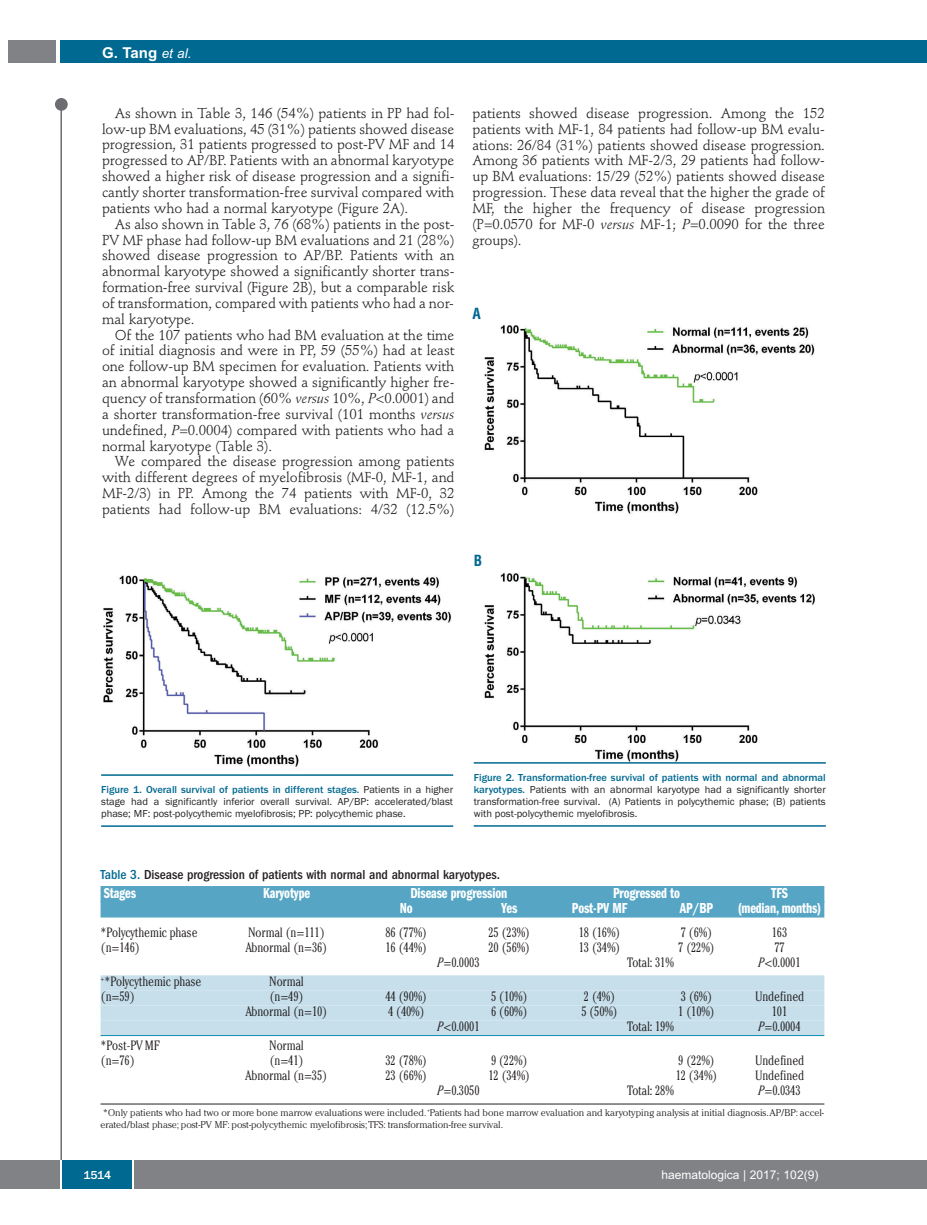
<style>
.page{position:relative;width:927px;height:1225px;background:#fff}
.page>*{position:absolute;margin:0;border:0;box-sizing:border-box;transform-origin:0 0}
.t1{font:15px "Franklin Gothic Demi Cmpr";letter-spacing:-.01em;color:#fff}
.t2{font:700 15px "Arial";color:#fff}
.t3{font:700 condensed 15px "Helvetica";color:#006991}
.t4{font:14.25px/15.9px "Stempel Schneidler";letter-spacing:-.005em;color:#231f20;text-align:justify}
.t5{font:300 condensed 13.5px "Cheltenham";letter-spacing:-.01em;color:#231f20}
.t6{font:500 condensed 13.5px "Franklin Gothic";color:#231f20}
.t7{font:12px "Arial";color:#fff}
.t8{font:500 12px "Franklin Gothic";color:#fff}
.t9{font:10.5px/12px "Franklin Gothic";color:#231f20;text-align:justify}
.t10{font:300 9.75px/12px "Cheltenham";color:#231f20}
.s1{font-weight:400;font-style:italic;font-size:13.5px}
.s2{font-style:italic}
.s3{font-weight:500;color:#006991}
.s4{color:#006991}
</style>
<div class="page">
<div style="left:911px;top:40px;width:16px;height:22px;background:#006991"></div>
<div style="left:910px;top:1160px;width:17px;height:28px;background:#808285"></div>
<div style="left:55px;top:98px;width:13px;height:13px;background:#6c6d70;border-radius:50%"></div>
<hr style="left:60px;top:101px;width:2px;height:1061px;background:#6c6d70">
<div style="left:60px;top:40px;width:852px;height:22px;background:#006991"></div>
<div style="left:9px;top:40px;width:47px;height:22px;background:#808285"></div>
<div style="left:0;top:1160px;width:911px;height:28px;background:#808285"></div>
<div style="left:62px;top:1160px;width:71px;height:28px;background:#006991"></div>
<hr style="left:60px;top:1160px;width:2px;height:28px;background:#fff">
<svg style="left:133px;top:1160px;width:1px;height:28px"></svg>
<div style="left:101px;top:886px;width:723px;height:16px;background:#56a5c4"></div>
<div style="left:101px;top:901px;width:723px;height:16px;background:#56a5c4"></div>
<div style="left:101px;top:975px;width:723px;height:15px;background:#c6dfeb"></div>
<div style="left:101px;top:990px;width:723px;height:15px;background:#c6dfeb"></div>
<div style="left:101px;top:1005px;width:723px;height:15px;background:#c6dfeb"></div>
<div style="left:101px;top:1020px;width:723px;height:15px;background:#c6dfeb"></div>
<hr style="left:101px;top:1035px;width:723px;height:1px;background:#0d8aaf">
<hr style="left:101px;top:1103px;width:723px;height:1px;background:#231f20">
<img style="left:104px;top:575px;width:347px;height:193px">
<hr style="left:101px;top:774px;width:352px;height:2px;background:#006991">
<hr style="left:101px;top:825px;width:352px;height:2px;background:#006991">
<img style="left:475px;top:325px;width:349px;height:439px">
<hr style="left:474px;top:762px;width:352px;height:1px;background:#006991">
<hr style="left:474px;top:825px;width:352px;height:1px;background:#006991">
<p class="t2" style="left:102px;top:44px;width:91px">G. Tang <span class="s1">et al.</span></p>
<p class="t4" style="left:102px;top:106px;width:354px;text-indent:13px">As shown in Table 3, 146 (54%) patients in PP had fol&shy;low-up BM evaluations, 45 (31%) patients showed disease progression, 31 patients progressed to post-PV MF and 14 progressed to AP/BP. Patients with an abnormal karyotype showed a higher risk of disease progression and a signifi&shy;cantly shorter transformation-free survival compared with patients who had a normal karyotype (Figure 2A).</p>
<p class="t4" style="left:102px;top:217px;width:354px;text-indent:13px">As also shown in Table 3, 76 (68%) patients in the post-PV MF phase had follow-up BM evaluations and 21 (28%) showed disease progression to AP/BP. Patients with an abnormal karyotype showed a significantly shorter trans&shy;formation-free survival (Figure 2B), but a comparable risk of transformation, compared with patients who had a nor&shy;mal karyotype.</p>
<p class="t4" style="left:102px;top:328px;width:354px;text-indent:13px">Of the 107 patients who had BM evaluation at the time of initial diagnosis and were in PP, 59 (55%) had at least one follow-up BM specimen for evaluation. Patients with an abnormal karyotype showed a significantly higher fre&shy;quency of transformation (60% <span class="s2">versus</span> 10%, <span class="s2">P</span>&lt;0.0001) and a shorter transformation-free survival (101 months <span class="s2">versus </span>undefined, <span class="s2">P</span>=0.0004) compared with patients who had a normal karyotype (Table 3).</p>
<p class="t4" style="left:102px;top:455px;width:354px;text-indent:13px">We compared the disease progression among patients with different degrees of myelofibrosis (MF-0, MF-1, and MF-2/3) in PP. Among the 74 patients with MF-0, 32 patients had follow-up BM evaluations: 4/32 (12.5%)</p>
<p class="t4" style="left:472px;top:106px;width:354px">patients showed disease progression. Among the 152 patients with MF-1, 84 patients had follow-up BM evalu&shy;ations: 26/84 (31%) patients showed disease progression.<br>Among 36 patients with MF-2/3, 29 patients had follow&shy;up BM evaluations: 15/29 (52%) patients showed disease progression. These data reveal that the higher the grade of MF, the higher the frequency of disease progression (P=0.0570 for MF-0 <span class="s2">versus</span> MF-1; <span class="s2">P</span>=0.0090 for the three groups).</p>
<p class="t3" style="left:473px;top:305px;width:10px">A</p>
<p class="t3" style="left:474px;top:552px;width:10px">B</p>
<p class="t9" style="left:101px;top:783px;width:354px"><span class="s3">Figure 1. Overall survival of patients in different stages.</span> Patients in a higher stage had a significantly inferior overall survival. AP/BP: accelerated/blast phase; MF: post-polycythemic myelofibrosis; PP: polycythemic phase.</p>
<p class="t9" style="left:474px;top:771px;width:354px"><span class="s3">Figure 2. Transformation-free survival of patients with normal and abnormal karyotypes.</span> Patients with an abnormal karyotype had a significantly shorter transformation-free survival. (A) Patients in polycythemic phase; (B) patients with post-polycythemic myelofibrosis.</p>
<p class="t6" style="left:101px;top:870px;width:401px"><span class="s4">Table 3.</span> Disease progression of patients with normal and abnormal karyotypes.</p>
<p class="t1" style="left:104px;top:888px;width:34px">Stages</p>
<p class="t1" style="left:263px;top:888px;width:48px">Karyotype</p>
<p class="t1" style="left:410px;top:888px;width:98px">Disease progression</p>
<p class="t1" style="left:613px;top:888px;width:68px">Progressed to</p>
<p class="t1" style="left:771px;top:888px;width:18px">TFS</p>
<p class="t1" style="left:400px;top:903px;width:14px">No</p>
<p class="t1" style="left:501px;top:903px;width:18px">Yes</p>
<p class="t1" style="left:572px;top:903px;width:57px">Post-PV MF</p>
<p class="t1" style="left:680px;top:903px;width:35px">AP/BP</p>
<p class="t1" style="left:738px;top:903px;width:85px">(median, months)</p>
<p class="t5" style="left:101px;top:927px;width:99px">*Polycythemic phase</p>
<p class="t5" style="left:248px;top:927px;width:78px">Normal (n=111)</p>
<p class="t5" style="left:386px;top:927px;width:43px">86 (77%)</p>
<p class="t5" style="left:488px;top:927px;width:43px">25 (23%)</p>
<p class="t5" style="left:579px;top:927px;width:43px">18 (16%)</p>
<p class="t5" style="left:681px;top:927px;width:33px">7 (6%)</p>
<p class="t5" style="left:772px;top:927px;width:17px">163</p>
<p class="t5" style="left:101px;top:942px;width:41px">(n=146)</p>
<p class="t5" style="left:246px;top:942px;width:83px">Abnormal (n=36)</p>
<p class="t5" style="left:386px;top:942px;width:43px">16 (44%)</p>
<p class="t5" style="left:488px;top:942px;width:43px">20 (56%)</p>
<p class="t5" style="left:579px;top:942px;width:43px">13 (34%)</p>
<p class="t5" style="left:678px;top:942px;width:38px">7 (22%)</p>
<p class="t5" style="left:774px;top:942px;width:12px">77</p>
<p class="t5" style="left:438px;top:957px;width:44px"><span class="s2">P</span>=0.0003</p>
<p class="t5" style="left:627px;top:957px;width:48px">Total: 31%</p>
<p class="t5" style="left:759px;top:957px;width:44px"><span class="s2">P</span>&lt;0.0001</p>
<p class="t5" style="left:101px;top:976px;width:103px"><sup>+</sup>*Polycythemic phase</p>
<p class="t5" style="left:269px;top:976px;width:36px">Normal</p>
<p class="t5" style="left:101px;top:991px;width:36px">(n=59)</p>
<p class="t5" style="left:269px;top:991px;width:36px">(n=49)</p>
<p class="t5" style="left:386px;top:991px;width:43px">44 (90%)</p>
<p class="t5" style="left:491px;top:991px;width:38px">5 (10%)</p>
<p class="t5" style="left:584px;top:991px;width:33px">2 (4%)</p>
<p class="t5" style="left:681px;top:991px;width:33px">3 (6%)</p>
<p class="t5" style="left:755px;top:991px;width:51px">Undefined</p>
<p class="t5" style="left:246px;top:1006px;width:83px">Abnormal (n=10)</p>
<p class="t5" style="left:388px;top:1006px;width:38px">4 (40%)</p>
<p class="t5" style="left:491px;top:1006px;width:38px">6 (60%)</p>
<p class="t5" style="left:581px;top:1006px;width:38px">5 (50%)</p>
<p class="t5" style="left:678px;top:1006px;width:38px">1 (10%)</p>
<p class="t5" style="left:772px;top:1006px;width:17px">101</p>
<p class="t5" style="left:438px;top:1021px;width:44px"><span class="s2">P</span>&lt;0.0001</p>
<p class="t5" style="left:627px;top:1021px;width:48px">Total: 19%</p>
<p class="t5" style="left:759px;top:1021px;width:44px"><span class="s2">P</span>=0.0004</p>
<p class="t5" style="left:101px;top:1041px;width:61px">*Post-PV MF</p>
<p class="t5" style="left:269px;top:1041px;width:36px">Normal</p>
<p class="t5" style="left:101px;top:1056px;width:36px">(n=76)</p>
<p class="t5" style="left:269px;top:1056px;width:36px">(n=41)</p>
<p class="t5" style="left:385px;top:1056px;width:43px">32 (78%)</p>
<p class="t5" style="left:491px;top:1056px;width:38px">9 (22%)</p>
<p class="t5" style="left:678px;top:1056px;width:38px">9 (22%)</p>
<p class="t5" style="left:755px;top:1056px;width:51px">Undefined</p>
<p class="t5" style="left:246px;top:1071px;width:83px">Abnormal (n=35)</p>
<p class="t5" style="left:385px;top:1071px;width:43px">23 (66%)</p>
<p class="t5" style="left:488px;top:1071px;width:43px">12 (34%)</p>
<p class="t5" style="left:676px;top:1071px;width:43px">12 (34%)</p>
<p class="t5" style="left:755px;top:1071px;width:51px">Undefined</p>
<p class="t5" style="left:438px;top:1086px;width:44px"><span class="s2">P</span>=0.3050</p>
<p class="t5" style="left:627px;top:1086px;width:48px">Total: 28%</p>
<p class="t5" style="left:759px;top:1086px;width:44px"><span class="s2">P</span>=0.0343</p>
<p class="t10" style="left:101px;top:1107px;width:725px">*Only patients who had two or more bone marrow evaluations were included. <sup>+</sup>Patients had bone marrow evaluation and karyotyping analysis at initial diagnosis. AP/BP: accel&shy;erated/blast phase; post-PV MF: post-polycythemic myelofibrosis; TFS: transformation-free survival.</p>
<p class="t8" style="left:83px;top:1167px;width:29px">1514</p>
<p class="t7" style="left:661px;top:1167px;width:158px">haematologica | 2017; 102(9)</p>
</div>
